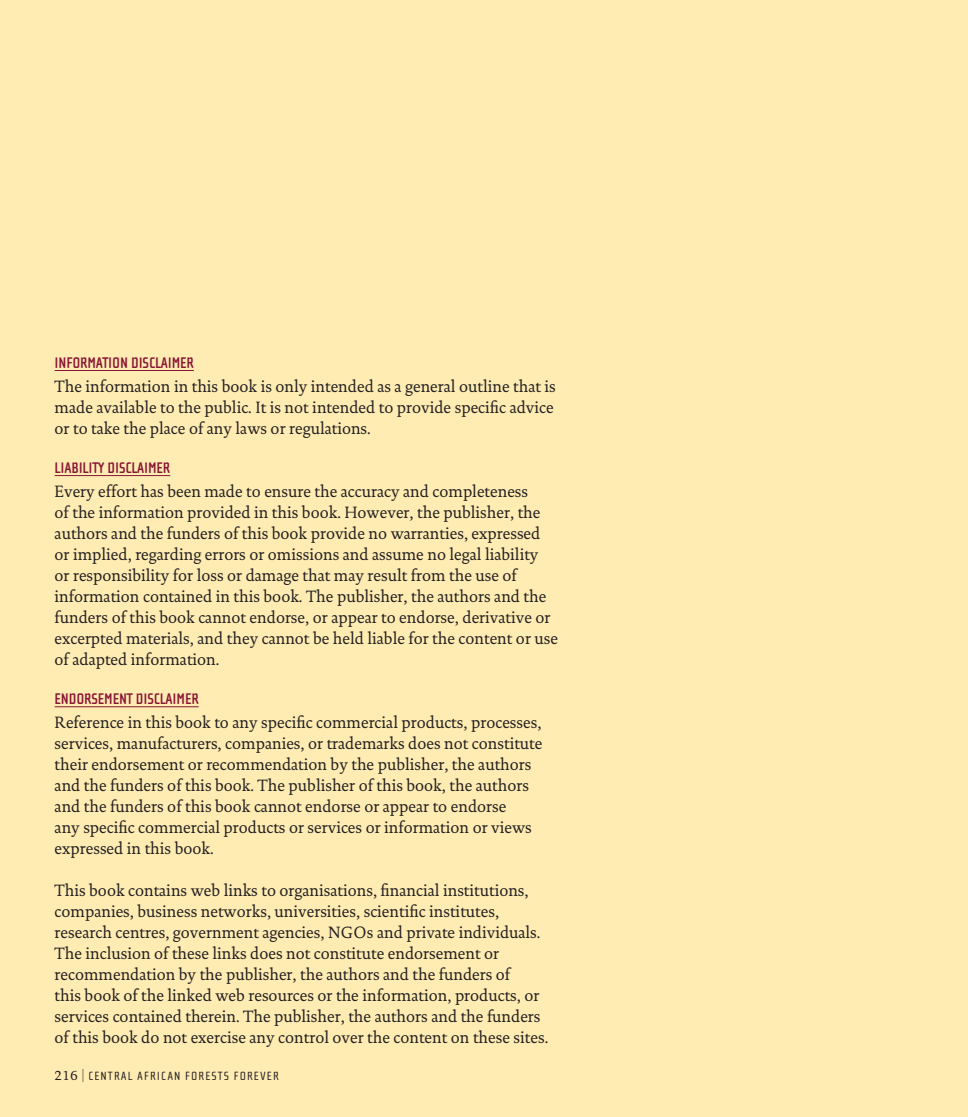
<style>
.page{position:relative;width:968px;height:1117px;background:#fff}
.page>*{position:absolute;margin:0;border:0;box-sizing:border-box;transform-origin:0 0}
.broodtekst{font:16.62px/21px "DTL Documenta ST";color:#231f20;scale:.96 1}
.tussenkop{font:700 15.75px "Cholla Sans";letter-spacing:-.01em;color:#881534;scale:.95 1}
.t1{font:12.25px "Cholla Sans";letter-spacing:.09em;color:#231f20}
.s1{font-family:"DTL Documenta T";font-size:13.12px}
.s2{font-family:"DTL Documenta ST";font-size:13.12px}
</style>
<div class="page">
<div style="left:0;top:0;width:967px;height:1116px;background:#ffecb3"></div>
<hr style="left:55px;top:370px;width:139px;height:1px;background:#881534">
<hr style="left:55px;top:475px;width:115px;height:1px;background:#881534">
<hr style="left:55px;top:706px;width:144px;height:1px;background:#881534">
<p class="tussenkop" style="left:55px;top:354px;width:148px">INFORMATION DISCLAIMER</p>
<p class="broodtekst" style="left:55px;top:375px;width:523px">The information in this book is only intended as a general outline that is made available to the public. It is not intended to provide specific advice or to take the place of any laws or regulations.</p>
<p class="tussenkop" style="left:55px;top:459px;width:123px">LIABILITY DISCLAIMER</p>
<p class="broodtekst" style="left:55px;top:480px;width:526px">Every effort has been made to ensure the accuracy and completeness<br>of the information provided in this book. However, the publisher, the authors and the funders of this book provide no warranties, expressed or implied, regarding errors or omissions and assume no legal liability<br>or responsibility for loss or damage that may result from the use of information contained in this book. The publisher, the authors and the funders of this book cannot endorse, or appear to endorse, derivative or excerpted materials, and they cannot be held liable for the content or use of adapted information.</p>
<p class="tussenkop" style="left:55px;top:690px;width:153px">ENDORSEMENT DISCLAIMER</p>
<p class="broodtekst" style="left:55px;top:711px;width:509px">Reference in this book to any specific commercial products, processes, services, manufacturers, companies, or trademarks does not constitute their endorsement or recommendation by the publisher, the authors and the funders of this book. The publisher of this book, the authors and the funders of this book cannot endorse or appear to endorse<br>any specific commercial products or services or information or views expressed in this book.</p>
<p class="broodtekst" style="left:55px;top:879px;width:515px">This book contains web links to organisations, financial institutions, companies, business networks, universities, scientific institutes, research centres, government agencies, NGOs and private individuals.<br>The inclusion of these links does not constitute endorsement or recommendation by the publisher, the authors and the funders of<br>this book of the linked web resources or the information, products, or services contained therein. The publisher, the authors and the funders of this book do not exercise any control over the content on these sites.</p>
<p class="t1" style="left:55px;top:1068px;width:226px"><span class="s1">216</span> <span class="s2">|</span> CENTRAL AFRICAN FORESTS FOREVER</p>
</div>
